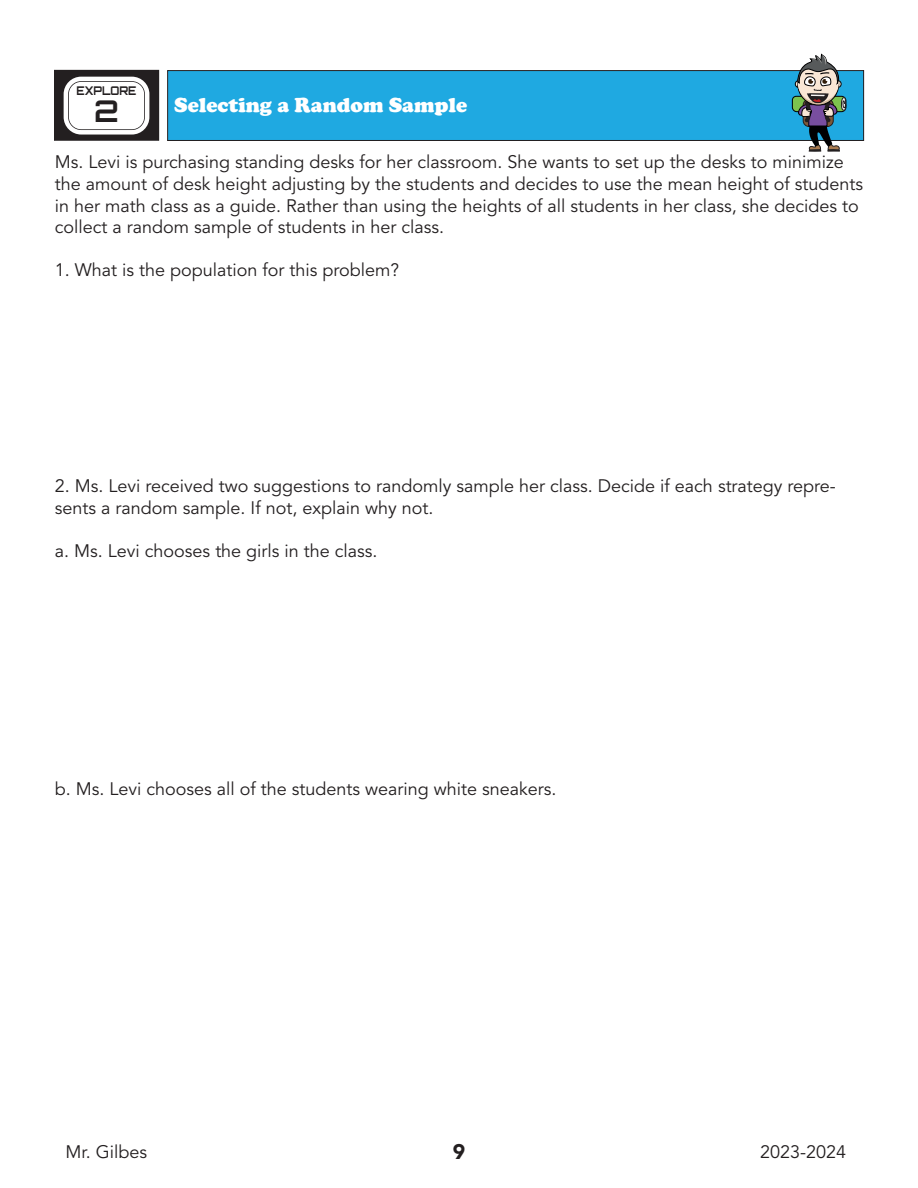
<style>
.page{position:relative;width:918px;height:1188px;background:#fff}
.page>*{position:absolute;margin:0;border:0;box-sizing:border-box;transform-origin:0 0}
.t1{font:700 30px "Orbitron";color:#231f20}
.t2{font:900 21px "Cooper";color:#fff}
.t3{font:900 21px "Avenir LT Std";color:#231f20}
.t4{font:18px/21.6px "Avenir LT Std";color:#231f20}
.t5{font:700 12px "Orbitron";color:#231f20;scale:.9 1}
</style>
<div class="page">
<div style="left:168px;top:71px;width:696px;height:69px;background:#1fa9e1"></div>
<div style="left:167px;top:70px;width:697px;height:71px;border:1px solid #231f20"></div>
<div style="left:792px;top:96px;width:54px;height:16px;background:#7dc34e;border-radius:4px"></div>
<div style="left:792px;top:96px;width:54px;height:16px;border:1px solid #000002;border-radius:4px"></div>
<svg style="left:795px;top:54px;width:52px;height:98px"></svg>
<div style="left:54px;top:70px;width:105px;height:70px;background:#231f20"></div>
<div style="left:54px;top:70px;width:105px;height:71px;border:1px solid #231f20"></div>
<div style="left:66px;top:79px;width:81px;height:53px;background:#fff;border-radius:15px"></div>
<div style="left:63px;top:76px;width:87px;height:59px;border:6px solid #231f20;border-radius:15px"></div>
<div style="left:64px;top:77px;width:85px;height:58px;border:4px solid #fff;border-radius:15px"></div>
<p class="t5" style="left:76px;top:84px;width:68px">EXPLORE</p>
<p class="t1" style="left:94px;top:93px;width:26px">2</p>
<p class="t4" style="left:55px;top:152px;width:810px">Ms. Levi is purchasing standing desks for her classroom. She wants to set up the desks to minimize the amount of desk height adjusting by the students and decides to use the mean height of students</p>
<p class="t4" style="left:55px;top:195px;width:806px">in her math class as a guide. Rather than using the heights of all students in her class, she decides to collect a random sample of students in her class.</p>
<p class="t4" style="left:55px;top:260px;width:346px">1. What is the population for this problem?</p>
<p class="t2" style="left:174px;top:93px;width:294px">Selecting a Random Sample</p>
<p class="t4" style="left:55px;top:476px;width:783px">2. Ms. Levi received two suggestions to randomly sample her class. Decide if each strategy repre&shy;sents a random sample. If not, explain why not.</p>
<p class="t4" style="left:55px;top:541px;width:324px">a. Ms. Levi chooses the girls in the class.</p>
<p class="t4" style="left:55px;top:778px;width:503px">b. Ms. Levi chooses all of the students wearing white sneakers.</p>
<p class="t4" style="left:66px;top:1142px;width:83px">Mr. Gilbes</p>
<p class="t3" style="left:453px;top:1139px;width:14px">9</p>
<p class="t4" style="left:760px;top:1142px;width:88px">2023-2024</p>
</div>
